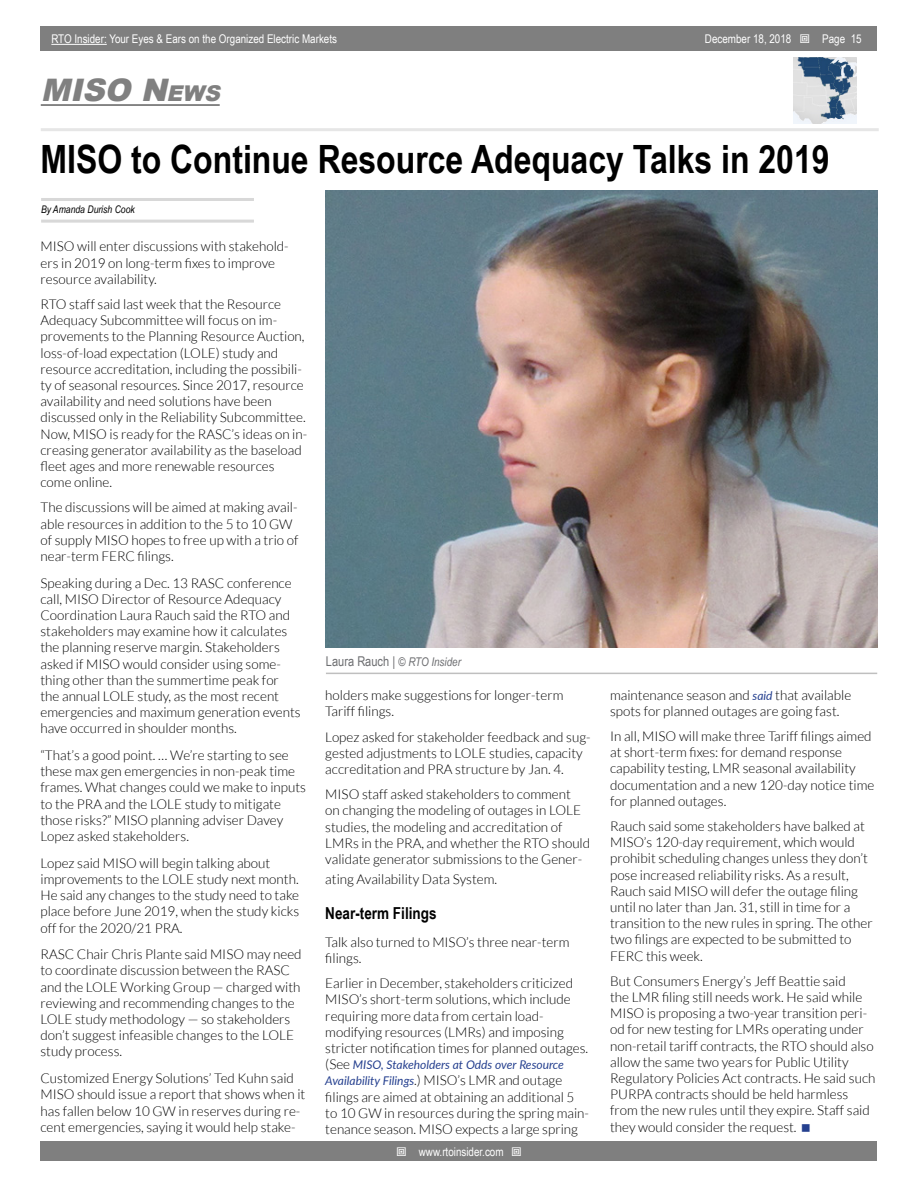
<style>
.page{position:relative;width:918px;height:1188px;background:#fff}
.page>*{position:absolute;margin:0;border:0;box-sizing:border-box;transform-origin:0 0}
.t1{font:700 39px "Arial Narrow";color:#000}
.t2{font:italic 900 31.05px "Arial";color:#808080}
.t3{font:700 16.5px "Arial Narrow";color:#000}
.t4{font:300 13.5px/16.2px "Lato";color:#000}
.t5{font:13.5px "Arial Narrow";color:#6d6e71}
.t6{font:12px "Arial Narrow";color:#fff}
.t7{font:italic 12px "Lato";color:#25408f}
.t8{font:italic 10.5px "Arial Narrow";color:#000}
.s1{font-style:inherit}
.s2{font-size:21.75px}
.s3{font-style:italic;font-size:12px}
.s4{font-weight:300;font-style:normal;font-size:13.5px;color:#000}
.s5{font-weight:400;font-style:italic;font-size:12px;color:#25408f}
</style>
<div class="page">
<div style="left:41px;top:1142px;width:836px;height:19px;background:#7f7f7f"></div>
<div style="left:41px;top:27px;width:836px;height:24px;background:#7f7f7f"></div>
<hr style="left:51px;top:44px;width:56px;height:1px;background:#fff">
<hr style="left:41px;top:128px;width:838px;height:3px;background:#e6e6e6">
<hr style="left:41px;top:104px;width:179px;height:2px;background:#808080">
<img style="left:793px;top:57px;width:63px;height:67px">
<hr style="left:41px;top:198px;width:213px;height:3px;background:#d8d8d8">
<hr style="left:41px;top:220px;width:213px;height:3px;background:#d8d8d8">
<img style="left:325px;top:190px;width:552px;height:458px">
<hr style="left:326px;top:673px;width:551px;height:1px;background:#bfbfbf">
<p class="t6" style="left:51px;top:30px;width:287px">RTO Insider: Your Eyes &amp; Ears on the Organized Electric Markets</p>
<p class="t6" style="left:705px;top:30px;width:88px">December 18, <span class="s1">2018</span></p>
<p class="t6" style="left:822px;top:30px;width:41px">Page 15</p>
<h2 class="t2" style="left:41px;top:68px;width:182px">MISO N<span class="s2">EWS</span></h2>
<h1 class="t1" style="left:40px;top:130px;width:791px">MISO to Continue Resource Adequacy Talks in 2019</h1>
<p class="t8" style="left:41px;top:202px;width:95px">By Amanda Durish Cook</p>
<p class="t4" style="left:40px;top:238px;width:250px">MISO will enter discussions with stakehold&shy;ers in 2019 on long-term fixes to improve resource availability.</p>
<p class="t4" style="left:40px;top:296px;width:268px">RTO staff said last week that the Resource Adequacy Subcommittee will focus on im&shy;provements to the Planning Resource Auction, loss-of-load expectation (LOLE) study and resource accreditation, including the possibili&shy;ty of seasonal resources. Since 2017, resource availability and need solutions have been discussed only in the Reliability Subcommittee.<br>Now, MISO is ready for the RASC’s ideas on in&shy;creasing generator availability as the baseload fleet ages and more renewable resources come online.</p>
<p class="t4" style="left:40px;top:499px;width:259px">The discussions will be aimed at making avail&shy;able resources in addition to the 5 to 10 GW of supply MISO hopes to free up with a trio of near-term FERC filings.</p>
<p class="t4" style="left:40px;top:575px;width:262px">Speaking during a Dec. 13 RASC conference call, MISO Director of Resource Adequacy Coordination Laura Rauch said the RTO and stakeholders may examine how it calculates the planning reserve margin. Stakeholders asked if MISO would consider using some&shy;thing other than the summertime peak for the annual LOLE study, as the most recent emergencies and maximum generation events have occurred in shoulder months.</p>
<p class="t4" style="left:40px;top:747px;width:267px">“That’s a good point. … We’re starting to see these max gen emergencies in non-peak time frames. What changes could we make to inputs to the PRA and the LOLE study to mitigate those risks?” MISO planning adviser Davey Lopez asked stakeholders.</p>
<p class="t4" style="left:40px;top:855px;width:260px">Lopez said MISO will begin talking about improvements to the LOLE study next month.<br>He said any changes to the study need to take place before June 2019, when the study kicks off for the 2020/21 PRA.</p>
<p class="t4" style="left:40px;top:946px;width:263px">RASC Chair Chris Plante said MISO may need to coordinate discussion between the RASC and the LOLE Working Group — charged with reviewing and recommending changes to the LOLE study methodology — so stakeholders don’t suggest infeasible changes to the LOLE study process.</p>
<p class="t4" style="left:40px;top:1070px;width:266px">Customized Energy Solutions’ Ted Kuhn said MISO should issue a report that shows when it has fallen below 10 GW in reserves during re&shy;cent emergencies, saying it would help stake-</p>
<p class="t5" style="left:326px;top:651px;width:137px">Laura Rauch | <span class="s3">© RTO Insider</span></p>
<p class="t4" style="left:325px;top:687px;width:240px">holders make suggestions for longer-term<br>Tariff filings.</p>
<p class="t4" style="left:325px;top:729px;width:267px">Lopez asked for stakeholder feedback and sug&shy;gested adjustments to LOLE studies, capacity accreditation and PRA structure by Jan. 4.</p>
<p class="t4" style="left:325px;top:786px;width:266px">MISO staff asked stakeholders to comment<br>on changing the modeling of outages in LOLE studies, the modeling and accreditation of LMRs in the PRA, and whether the RTO should validate generator submissions to the Gener-</p>
<p class="t4" style="left:325px;top:871px;width:173px">ating Availability Data System.</p>
<p class="t3" style="left:325px;top:900px;width:113px">Near-term Filings</p>
<p class="t4" style="left:325px;top:934px;width:246px">Talk also turned to MISO’s three near-term filings.</p>
<p class="t4" style="left:325px;top:975px;width:264px">Earlier in December, stakeholders criticized MISO’s short-term solutions, which include requiring more data from certain load&shy;modifying resources (LMRs) and imposing stricter notification times for planned outages.</p>
<p class="t7" style="left:325px;top:1056px;width:240px"><span class="s4">(See</span> MISO, Stakeholders at Odds over Resource</p>
<p class="t4" style="left:325px;top:1072px;width:265px"><span class="s5">Availability Filings</span>.) MISO’s LMR and outage filings are aimed at obtaining an additional 5 to 10 GW in resources during the spring main&shy;tenance season. MISO expects a large spring</p>
<p class="t6" style="left:419px;top:1143px;width:86px">www.rtoinsider.com</p>
<p class="t4" style="left:610px;top:687px;width:243px">maintenance season and <span class="s5">said</span> that available spots for planned outages are going fast.</p>
<p class="t4" style="left:610px;top:728px;width:266px">In all, MISO will make three Tariff filings aimed at short-term fixes: for demand response capability testing, LMR seasonal availability documentation and a new 120-day notice time for planned outages.</p>
<p class="t4" style="left:610px;top:818px;width:264px">Rauch said some stakeholders have balked at MISO’s 120-day requirement, which would prohibit scheduling changes unless they don’t pose increased reliability risks. As a result, Rauch said MISO will defer the outage filing until no later than Jan. 31, still in time for a transition to the new rules in spring. The other two filings are expected to be submitted to FERC this week.</p>
<p class="t4" style="left:610px;top:973px;width:267px">But Consumers Energy’s Jeff Beattie said<br>the LMR filing still needs work. He said while MISO is proposing a two-year transition peri&shy;od for new testing for LMRs operating under non-retail tariff contracts, the RTO should also allow the same two years for Public Utility Regulatory Policies Act contracts. He said such PURPA contracts should be held harmless from the new rules until they expire. Staff said they would consider the request.</p>
</div>
